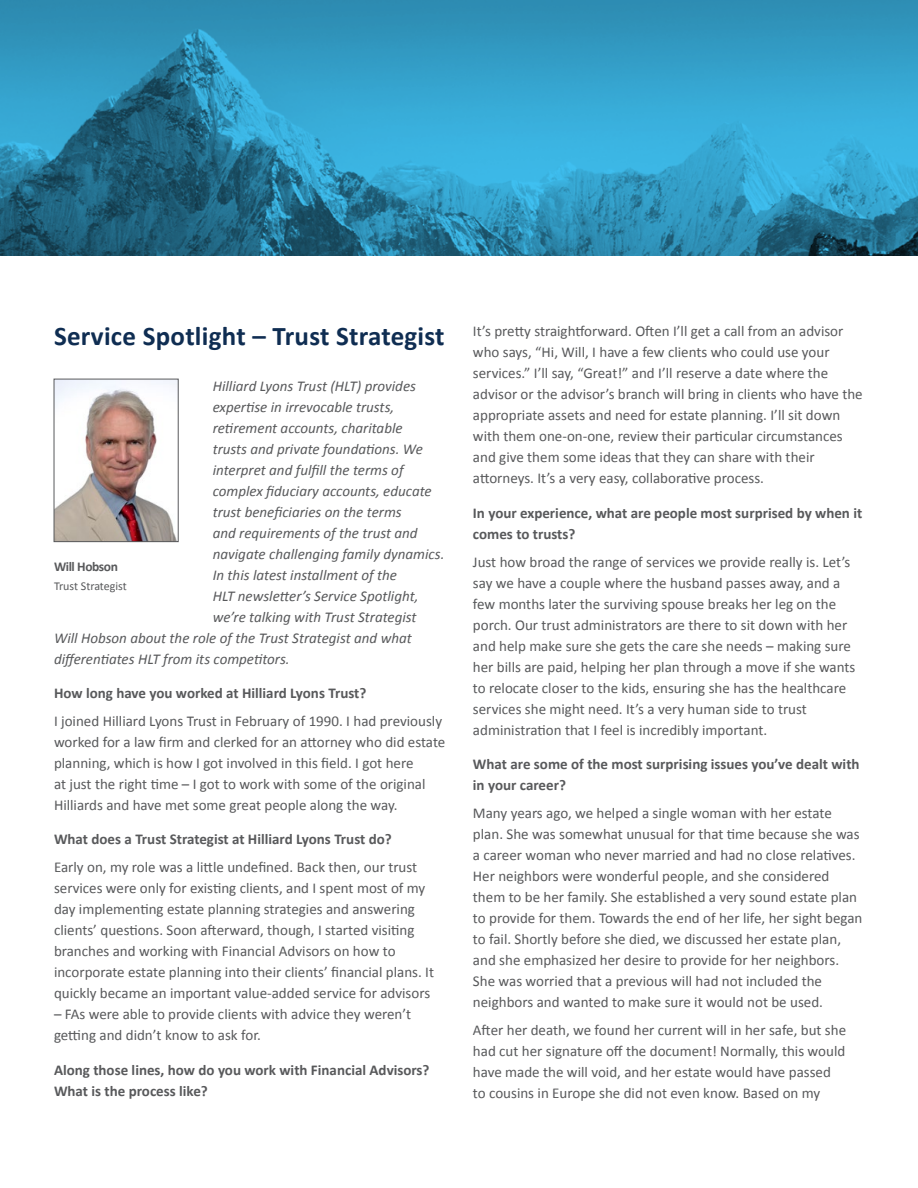
<style>
.page{position:relative;width:918px;height:1188px;background:#fff}
.page>*{position:absolute;margin:0;border:0;box-sizing:border-box;transform-origin:0 0}
.t1{font:700 27px "Calibri";letter-spacing:.01em;color:#0f2d52}
.Body{font:15px/21px "Calibri";color:#58595b}
.Body-2{font:italic 15px "Calibri";color:#58595b}
.Body-3{font:700 15px/21px "Calibri";color:#58595b}
.t2{font:700 13.5px "Calibri";letter-spacing:-.03em;color:#58595b}
.t3{font:12px "Calibri";color:#58595b}
</style>
<div class="page">
<svg style="left:0;top:0;width:918px;height:255px"></svg>
<img style="left:56px;top:381px;width:121px;height:159px">
<div style="left:54px;top:379px;width:125px;height:163px;border:1px solid #58595b"></div>
<p class="t1" style="left:54px;top:319px;width:392px">Service Spotlight – Trust Strategist</p>
<p class="Body-2" style="left:213px;top:375px;width:205px">Hilliard Lyons Trust (HLT) provides</p>
<p class="Body-2" style="left:213px;top:396px;width:183px">expertise in irrevocable trusts,</p>
<p class="Body-2" style="left:213px;top:417px;width:191px">retirement accounts, charitable</p>
<p class="Body-2" style="left:213px;top:438px;width:212px">trusts and private foundations. We</p>
<p class="Body-2" style="left:213px;top:459px;width:192px">interpret and fulfill the terms of</p>
<p class="Body-2" style="left:213px;top:480px;width:221px">complex fiduciary accounts, educate</p>
<p class="Body-2" style="left:213px;top:501px;width:190px">trust beneficiaries on the terms</p>
<p class="Body-2" style="left:213px;top:522px;width:206px">and requirements of the trust and</p>
<p class="Body-2" style="left:213px;top:543px;width:233px">navigate challenging family dynamics.</p>
<p class="Body-2" style="left:213px;top:564px;width:186px">In this latest installment of the</p>
<p class="Body-2" style="left:213px;top:585px;width:207px">HLT newsletter’s Service Spotlight,</p>
<p class="Body-2" style="left:213px;top:606px;width:205px">we’re talking with Trust Strategist</p>
<p class="Body-2" style="left:54px;top:627px;width:359px">Will Hobson about the role of the Trust Strategist and what</p>
<p class="Body-2" style="left:54px;top:648px;width:237px">differentiates HLT from its competitors.</p>
<p class="Body-3" style="left:54px;top:683px;width:314px">How long have you worked at Hilliard Lyons Trust?</p>
<p class="Body" style="left:54px;top:710px;width:393px">I joined Hilliard Lyons Trust in February of 1990. I had previously worked for a law firm and clerked for an attorney who did estate planning, which is how I got involved in this field. I got here<br>at just the right time – I got to work with some of the original Hilliards and have met some great people along the way.</p>
<p class="Body-3" style="left:54px;top:829px;width:339px">What does a Trust Strategist at Hilliard Lyons Trust do?</p>
<p class="Body" style="left:54px;top:856px;width:382px">Early on, my role was a little undefined. Back then, our trust services were only for existing clients, and I spent most of my day implementing estate planning strategies and answering clients’ questions. Soon afterward, though, I started visiting branches and working with Financial Advisors on how to incorporate estate planning into their clients’ financial plans. It quickly became an important value-added service for advisors</p>
<p class="Body" style="left:54px;top:1003px;width:359px">– FAs were able to provide clients with advice they weren’t getting and didn’t know to ask for.</p>
<p class="Body-3" style="left:54px;top:1059px;width:377px">Along those lines, how do you work with Financial Advisors?<br>What is the process like?</p>
<p class="t2" style="left:54px;top:557px;width:66px">Will Hobson</p>
<p class="t3" style="left:54px;top:578px;width:74px">Trust Strategist</p>
<p class="Body" style="left:473px;top:320px;width:391px">It’s pretty straightforward. Often I’ll get a call from an advisor who says, “Hi, Will, I have a few clients who could use your services.” I’ll say, “Great!” and I’ll reserve a date where the advisor or the advisor’s branch will bring in clients who have the appropriate assets and need for estate planning. I’ll sit down with them one-on-one, review their particular circumstances and give them some ideas that they can share with their attorneys. It’s a very easy, collaborative process.</p>
<p class="Body-3" style="left:473px;top:502px;width:391px">In your experience, what are people most surprised by when it comes to trusts?</p>
<p class="Body" style="left:473px;top:551px;width:384px">Just how broad the range of services we provide really is. Let’s say we have a couple where the husband passes away, and a few months later the surviving spouse breaks her leg on the porch. Our trust administrators are there to sit down with her and help make sure she gets the care she needs – making sure her bills are paid, helping her plan through a move if she wants to relocate closer to the kids, ensuring she has the healthcare services she might need. It’s a very human side to trust administration that I feel is incredibly important.</p>
<p class="Body-3" style="left:473px;top:754px;width:388px">What are some of the most surprising issues you’ve dealt with in your career?</p>
<p class="Body" style="left:473px;top:802px;width:391px">Many years ago, we helped a single woman with her estate plan. She was somewhat unusual for that time because she was a career woman who never married and had no close relatives.<br>Her neighbors were wonderful people, and she considered them to be her family. She established a very sound estate plan to provide for them. Towards the end of her life, her sight began to fail. Shortly before she died, we discussed her estate plan, and she emphasized her desire to provide for her neighbors.<br>She was worried that a previous will had not included the neighbors and wanted to make sure it would not be used.</p>
<p class="Body" style="left:473px;top:1019px;width:375px">After her death, we found her current will in her safe, but she had cut her signature off the document! Normally, this would have made the will void, and her estate would have passed to cousins in Europe she did not even know. Based on my</p>
</div>
